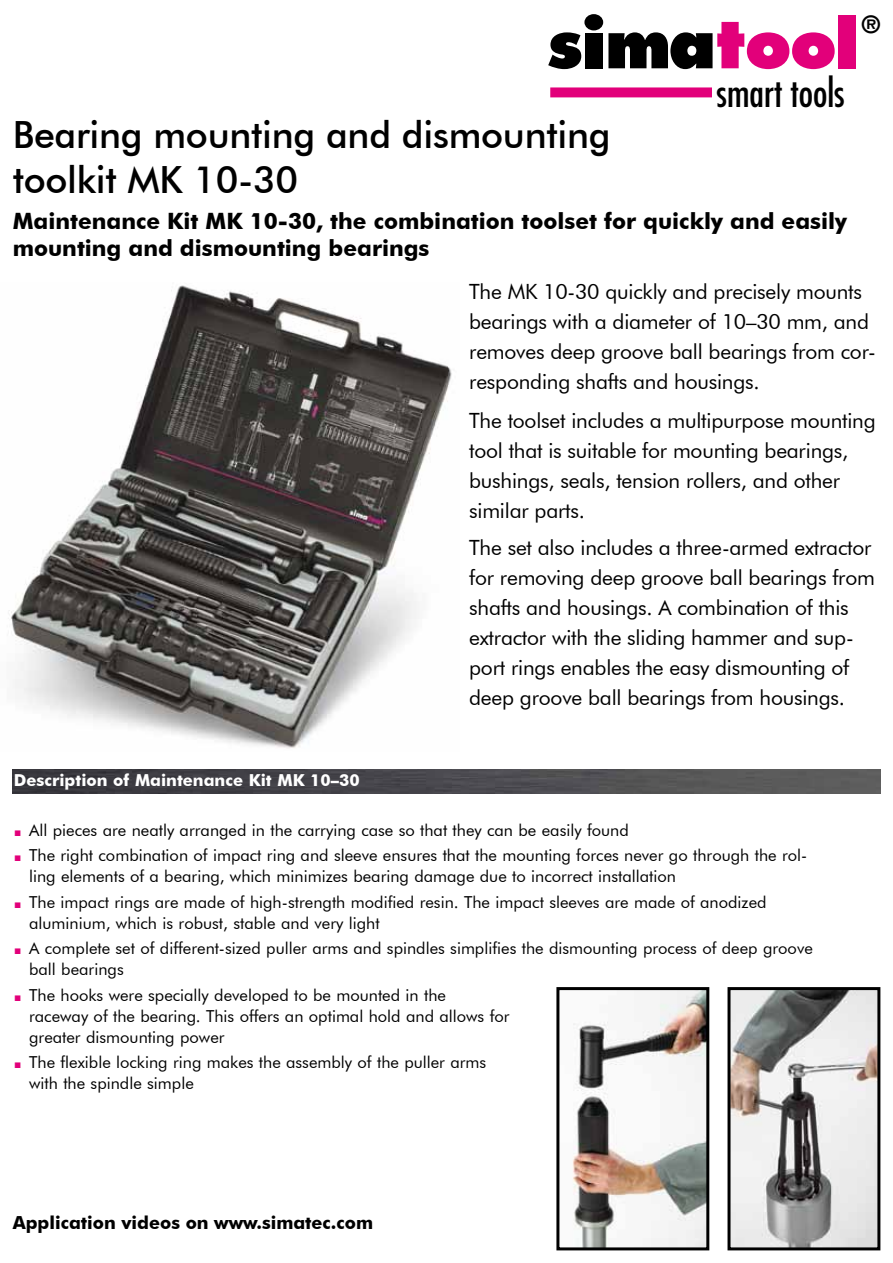
<style>
.page{position:relative;width:893px;height:1263px;background:#fff}
.page>*{position:absolute;margin:0;border:0;box-sizing:border-box;transform-origin:0 0}
.t1{font:condensed 38.1px "Futura";color:#000}
.t2{font:500 37.5px/45px "Futura BT";letter-spacing:-.01em;color:#000}
.t3{font:700 23.1px "Futura";color:#000}
.t4{font:700 22.5px/27px "Futura BT";color:#000}
.t5{font:21px/30px "Futura BT";letter-spacing:-.01em;color:#000}
.t6{font:700 18px "Futura BT";color:#000}
.t7{font:16.5px/21px "Futura BT";color:#000}
.t8{font:700 16.5px "Futura BT";color:#fff}
.s1{font-family:"Arial";font-size:12px;color:#e2007a}
</style>
<div class="page">
<div style="left:839px;top:15px;width:17px;height:53px;background:#e2007a"></div>
<svg style="left:548px;top:32px;width:33px;height:37px"></svg>
<div style="left:585px;top:33px;width:17px;height:35px;background:#000"></div>
<svg style="left:608px;top:22px;width:227px;height:47px"></svg>
<div style="left:550px;top:87px;width:162px;height:10px;background:#e2007a"></div>
<div style="left:584px;top:14px;width:19px;height:16px;background:#000;border-radius:50%"></div>
<img style="left:9px;top:285px;width:443px;height:464px">
<img style="left:731px;top:991px;width:145px;height:255px">
<div style="left:727px;top:987px;width:153px;height:263px;border:3px solid #000"></div>
<img style="left:572px;top:991px;width:133px;height:255px">
<div style="left:556px;top:987px;width:153px;height:263px;border:3px solid #000"></div>
<img style="left:13px;top:770px;width:867px;height:23px">
<h1 class="t1" style="left:717px;top:70px;width:130px">smart tools</h1>
<h3 class="t3" style="left:862px;top:9px;width:20px">®</h3>
<h2 class="t2" style="left:13px;top:111px;width:599px">Bearing mounting and dismounting toolkit MK 10-30</h2>
<h3 class="t4" style="left:13px;top:207px;width:836px">Maintenance Kit MK 10-30, the combination toolset for quickly and easily mounting and dismounting bearings</h3>
<p class="t5" style="left:469px;top:276px;width:408px">The MK 10-30 quickly and precisely mounts bearings with a diameter of 10–30 mm, and removes deep groove ball bearings from cor&shy;responding shafts and housings.</p>
<p class="t5" style="left:469px;top:405px;width:408px">The toolset includes a multipurpose mounting tool that is suitable for mounting bearings, bushings, seals, tension rollers, and other similar parts.</p>
<p class="t5" style="left:469px;top:533px;width:407px">The set also includes a three-armed extractor for removing deep groove ball bearings from shafts and housings. A combination of this extractor with the sliding hammer and sup&shy;port rings enables the easy dismounting of deep groove ball bearings from housings.</p>
<p class="t8" style="left:14px;top:770px;width:347px">Description of Maintenance Kit MK 10–30</p>
<p class="t7" style="left:14px;top:819px;width:616px"><span class="s1">■</span> All pieces are neatly arranged in the carrying case so that they can be easily found</p>
<p class="t7" style="left:29px;top:844px;width:780px;text-indent:-15px"><span class="s1">■</span> The right combination of impact ring and sleeve ensures that the mounting forces never go through the rol&shy;ling elements of a bearing, which minimizes bearing damage due to incorrect installation</p>
<p class="t7" style="left:29px;top:891px;width:739px;text-indent:-15px"><span class="s1">■</span> The impact rings are made of high-strength modified resin. The impact sleeves are made of anodized aluminium, which is robust, stable and very light</p>
<p class="t7" style="left:29px;top:937px;width:785px;text-indent:-15px"><span class="s1">■</span> A complete set of different-sized puller arms and spindles simplifies the dismounting process of deep groove ball bearings</p>
<p class="t7" style="left:29px;top:984px;width:482px;text-indent:-15px"><span class="s1">■</span> The hooks were specially developed to be mounted in the<br>raceway of the bearing. This offers an optimal hold and allows for greater dismounting power</p>
<p class="t7" style="left:29px;top:1051px;width:459px;text-indent:-15px"><span class="s1">■</span> The flexible locking ring makes the assembly of the puller arms with the spindle simple</p>
<p class="t6" style="left:13px;top:1211px;width:362px">Application videos on www.simatec.com</p>
</div>
